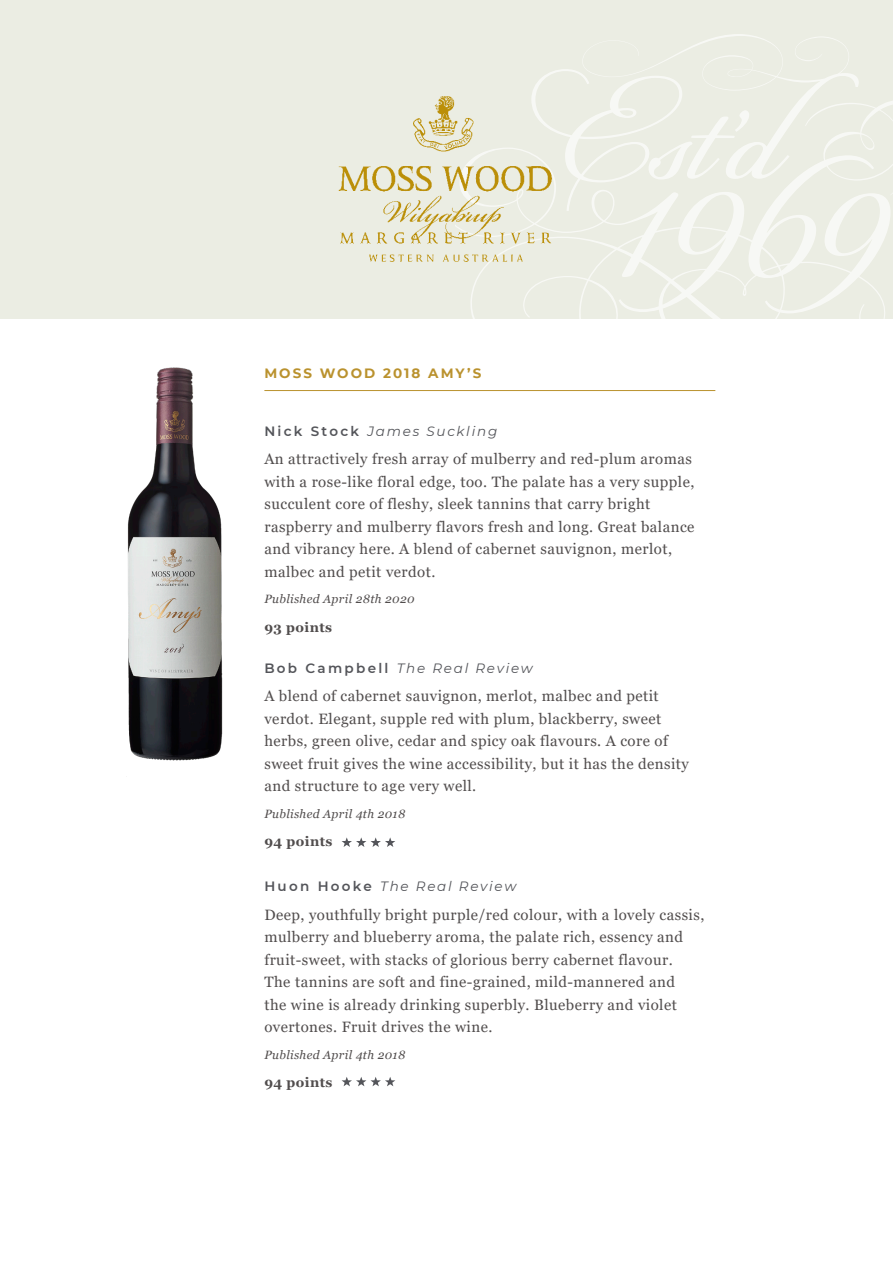
<style>
.page{position:relative;width:893px;height:1263px;background:#fff}
.page>*{position:absolute;margin:0;border:0;box-sizing:border-box;transform-origin:0 0}
.Paragraph_Collated_r{font:15px/22.5px "Georgia";letter-spacing:.03em;color:#514d4d}
.Wine_and_review_Titl{font:italic 13.5px "Montserrat";letter-spacing:.13em;color:#54555a}
.Paragraph_Collated_r-2{font:700 13.5px "Georgia";letter-spacing:.03em;color:#514d4d}
.Wine_and_review_Titl-2{font:700 13.5px "Montserrat";letter-spacing:.15em;color:#ba922e}
.Paragraph_Collated_r-3{font:italic 12px "Georgia";letter-spacing:.03em;color:#514d4d}
.s1{font-weight:600;font-style:normal}
</style>
<div class="page">
<img style="left:127px;top:367px;width:96px;height:394px">
<hr style="left:264px;top:390px;width:451px;height:1px;background:#ba922e">
<svg style="left:342px;top:837px;width:53px;height:10px"></svg>
<div style="left:0;top:0;width:893px;height:318px;background:#ebede3"></div>
<svg style="left:456px;top:101px;width:437px;height:218px"></svg>
<svg style="left:534px;top:34px;width:325px;height:177px"></svg>
<img style="left:338px;top:89px;width:221px;height:180px">
<svg style="left:342px;top:1077px;width:53px;height:9px"></svg>
<p class="Wine_and_review_Titl-2" style="left:264px;top:364px;width:218px">MOSS WOOD 2018 AMY’S</p>
<p class="Wine_and_review_Titl" style="left:264px;top:422px;width:234px"><span class="s1">Nick Stock</span> James Suckling</p>
<p class="Paragraph_Collated_r" style="left:264px;top:448px;width:432px">An attractively fresh array of mulberry and red-plum aromas with a rose-like floral edge, too. The palate has a very supple, succulent core of fleshy, sleek tannins that carry bright raspberry and mulberry flavors fresh and long. Great balance and vibrancy here. A blend of cabernet sauvignon, merlot, malbec and petit verdot.</p>
<p class="Paragraph_Collated_r-3" style="left:264px;top:592px;width:152px">Published April 28th 2020</p>
<p class="Paragraph_Collated_r-2" style="left:264px;top:618px;width:69px">93 points</p>
<p class="Wine_and_review_Titl" style="left:264px;top:659px;width:270px"><span class="s1">Bob Campbell</span> The Real Review</p>
<p class="Paragraph_Collated_r" style="left:264px;top:685px;width:426px">A blend of cabernet sauvignon, merlot, malbec and petit verdot. Elegant, supple red with plum, blackberry, sweet herbs, green olive, cedar and spicy oak flavours. A core of sweet fruit gives the wine accessibility, but it has the density and structure to age very well.</p>
<p class="Paragraph_Collated_r-3" style="left:264px;top:806px;width:142px">Published April 4th 2018</p>
<p class="Paragraph_Collated_r-2" style="left:264px;top:833px;width:70px">94 points</p>
<p class="Wine_and_review_Titl" style="left:264px;top:877px;width:253px"><span class="s1">Huon Hooke</span> The Real Review</p>
<p class="Paragraph_Collated_r" style="left:264px;top:903px;width:442px">Deep, youthfully bright purple/red colour, with a lovely cassis, mulberry and blueberry aroma, the palate rich, essency and fruit-sweet, with stacks of glorious berry cabernet flavour.<br>The tannins are soft and fine-grained, mild-mannered and<br>the wine is already drinking superbly. Blueberry and violet overtones. Fruit drives the wine.</p>
<p class="Paragraph_Collated_r-3" style="left:264px;top:1047px;width:142px">Published April 4th 2018</p>
<p class="Paragraph_Collated_r-2" style="left:264px;top:1074px;width:70px">94 points</p>
</div>
